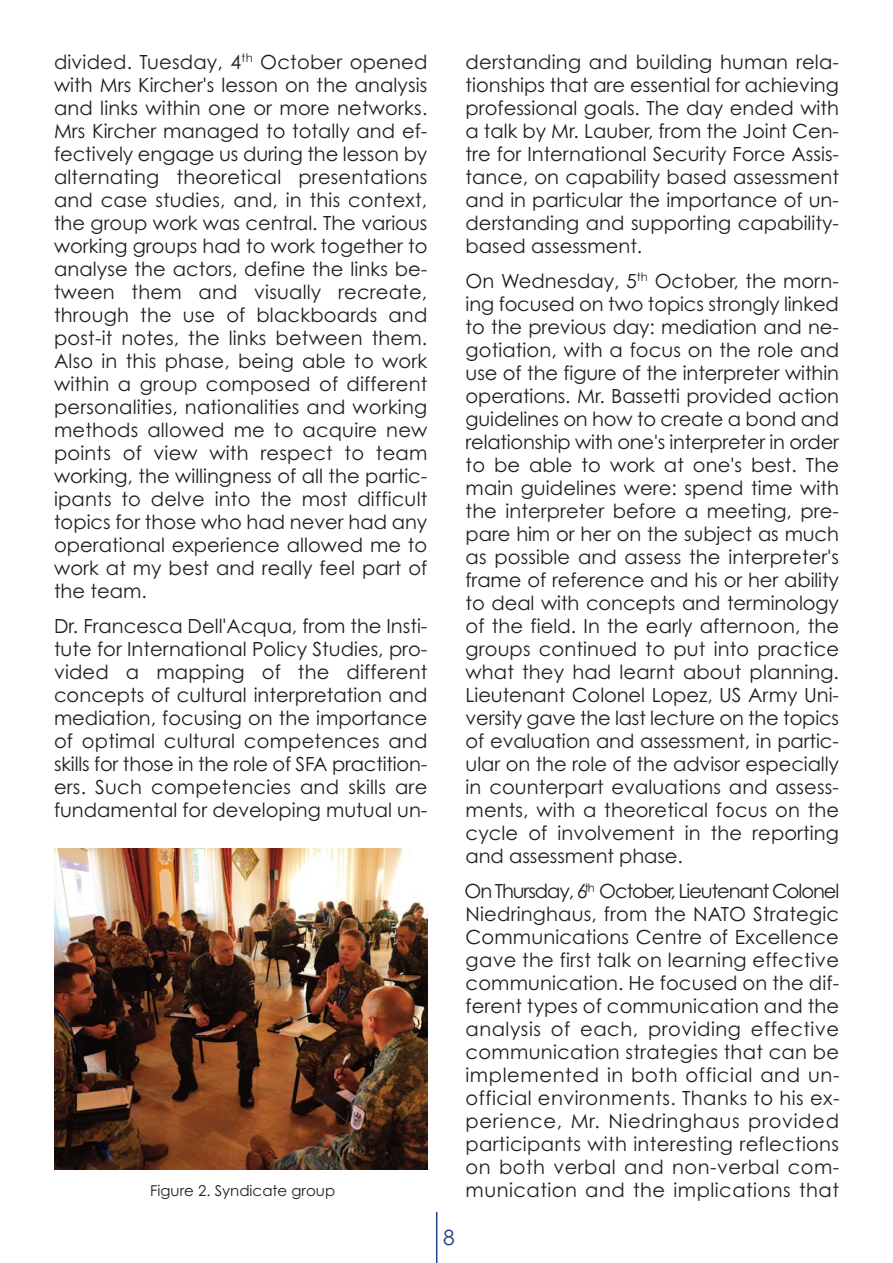
<style>
.page{position:relative;width:893px;height:1263px;background:#fff}
.page>*{position:absolute;margin:0;border:0;box-sizing:border-box;transform-origin:0 0}
.t1{font:21px "Century Gothic";color:#25408f}
.t2{font:19.5px/23px "Century Gothic";letter-spacing:.005em;color:#231f20;text-align:justify}
.t3{font:15px "Century Gothic";color:#231f20}
</style>
<div class="page">
<hr style="left:436px;top:1212px;width:1px;height:51px;background:#25408f">
<img style="left:54px;top:849px;width:373px;height:320px">
<p class="t2" style="left:54px;top:52px;width:375px">divided. Tuesday, 4<sup>th</sup> October opened with Mrs Kircher's lesson on the analysis and links within one or more networks.<br>Mrs Kircher managed to totally and ef&shy;fectively engage us during the lesson by alternating theoretical presentations and case studies, and, in this context, the group work was central. The various working groups had to work together to analyse the actors, define the links be&shy;tween them and visually recreate, through the use of blackboards and post-it notes, the links between them.<br>Also in this phase, being able to work within a group composed of different personalities, nationalities and working methods allowed me to acquire new points of view with respect to team working, the willingness of all the partic&shy;ipants to delve into the most difficult topics for those who had never had any operational experience allowed me to work at my best and really feel part of the team.</p>
<p class="t2" style="left:54px;top:616px;width:375px">Dr. Francesca Dell'Acqua, from the Insti&shy;tute for International Policy Studies, pro&shy;vided a mapping of the different concepts of cultural interpretation and mediation, focusing on the importance of optimal cultural competences and skills for those in the role of SFA practition&shy;ers. Such competencies and skills are fundamental for developing mutual un-</p>
<p class="t3" style="left:150px;top:1185px;width:187px">Figure 2. Syndicate group</p>
<p class="t1" style="left:443px;top:1229px;width:13px">8</p>
<p class="t2" style="left:466px;top:52px;width:375px">derstanding and building human rela&shy;tionships that are essential for achieving professional goals. The day ended with a talk by Mr. Lauber, from the Joint Cen&shy;tre for International Security Force Assis&shy;tance, on capability based assessment and in particular the importance of un&shy;derstanding and supporting capability&shy;based assessment.</p>
<p class="t2" style="left:466px;top:271px;width:375px">On Wednesday, 5<sup>th</sup> October, the morn&shy;ing focused on two topics strongly linked to the previous day: mediation and ne&shy;gotiation, with a focus on the role and use of the figure of the interpreter within operations. Mr. Bassetti provided action guidelines on how to create a bond and relationship with one's interpreter in order to be able to work at one's best. The main guidelines were: spend time with the interpreter before a meeting, pre&shy;pare him or her on the subject as much as possible and assess the interpreter's frame of reference and his or her ability to deal with concepts and terminology of the field. In the early afternoon, the groups continued to put into practice what they had learnt about planning.<br>Lieutenant Colonel Lopez, US Army Uni&shy;versity gave the last lecture on the topics of evaluation and assessment, in partic&shy;ular on the role of the advisor especially in counterpart evaluations and assess&shy;ments, with a theoretical focus on the cycle of involvement in the reporting and assessment phase.</p>
<p class="t2" style="left:464px;top:881px;width:377px">On hursday, 6<sup>th</sup> October, Lieutenant Colonel Niedringhaus, from the NATO Strategic Communications Centre of Excellence gave the first talk on learning effective communication. He focused on the dif&shy;ferent types of communication and the analysis of each, providing effective communication strategies that can be implemented in both official and un&shy;official environments. Thanks to his ex&shy;perience, Mr. Niedringhaus provided participants with interesting reflections on both verbal and non-verbal com&shy;munication and the implications that</p>
<p class="t2" style="left:495px;top:881px;width:10px">T</p>
</div>
